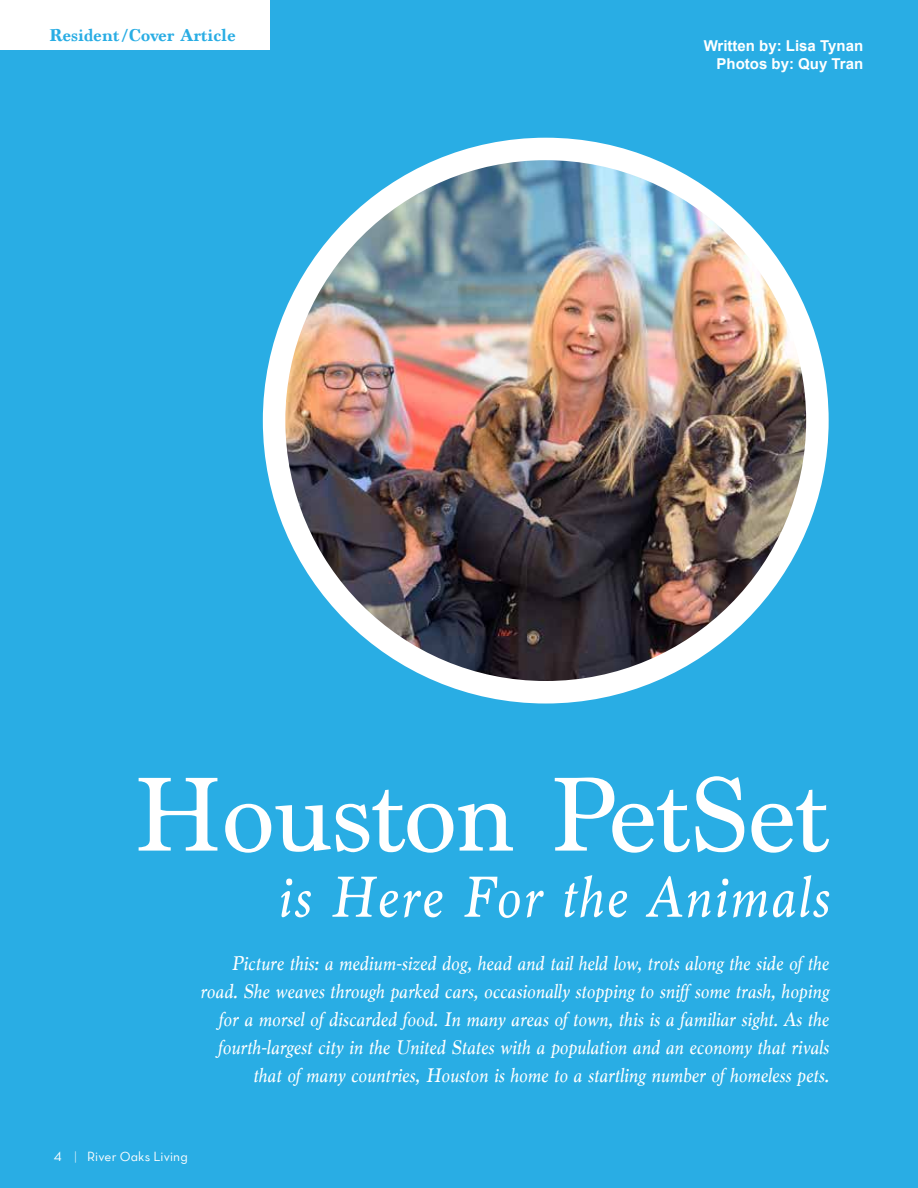
<style>
.page{position:relative;width:918px;height:1188px;background:#fff}
.page>*{position:absolute;margin:0;border:0;box-sizing:border-box;transform-origin:0 0}
.t1{font:109.65px "Marion";color:#fff}
.t2{font:italic 60.45px "Marion";letter-spacing:.04em;color:#fff}
.t3{font:italic 20.85px/27.9px "Marion";letter-spacing:.005em;color:#fff;text-align:right}
.t4{font:700 18px "Marion";letter-spacing:.005em;color:#29ade4}
.t5{font:700 15px/18px "Arial";color:#fff;text-align:right}
.t6{font:13.5px "Neutra Text Book Alt";letter-spacing:.01em;color:#fff}
.s1{font-family:"Neutra Text Light Alt"}
</style>
<div class="page">
<div style="left:0;top:0;width:917px;height:1188px;background:#29ade4"></div>
<div style="left:0;top:0;width:270px;height:50px;background:#fff"></div>
<img style="left:274px;top:152px;width:543px;height:537px">
<div style="left:263px;top:138px;width:566px;height:566px;border:22px solid #fff;border-radius:50%"></div>
<p class="t4" style="left:49px;top:24px;width:188px">Resident/Cover Article</p>
<p class="t5" style="left:704px;top:38px;width:161px">Written by: Lisa Tynan<br>Photos by: Quy Tran</p>
<h1 class="t1" style="left:133px;top:750px;width:697px">Houston PetSet</h1>
<h2 class="t2" style="left:277px;top:858px;width:553px">is Here For the Animals</h2>
<p class="t3" style="left:200px;top:949px;width:630px">Picture this: a medium-sized dog, head and tail held low, trots along the side of the road. She weaves through parked cars, occasionally stopping to sniff some trash, hoping for a morsel of discarded food. In many areas of town, this is a familiar sight. As the fourth-largest city in the United States with a population and an economy that rivals that of many countries, Houston is home to a startling number of homeless pets.</p>
<p class="t6" style="left:54px;top:1148px;width:136px">4 <span class="s1">|</span> River Oaks Living</p>
</div>
